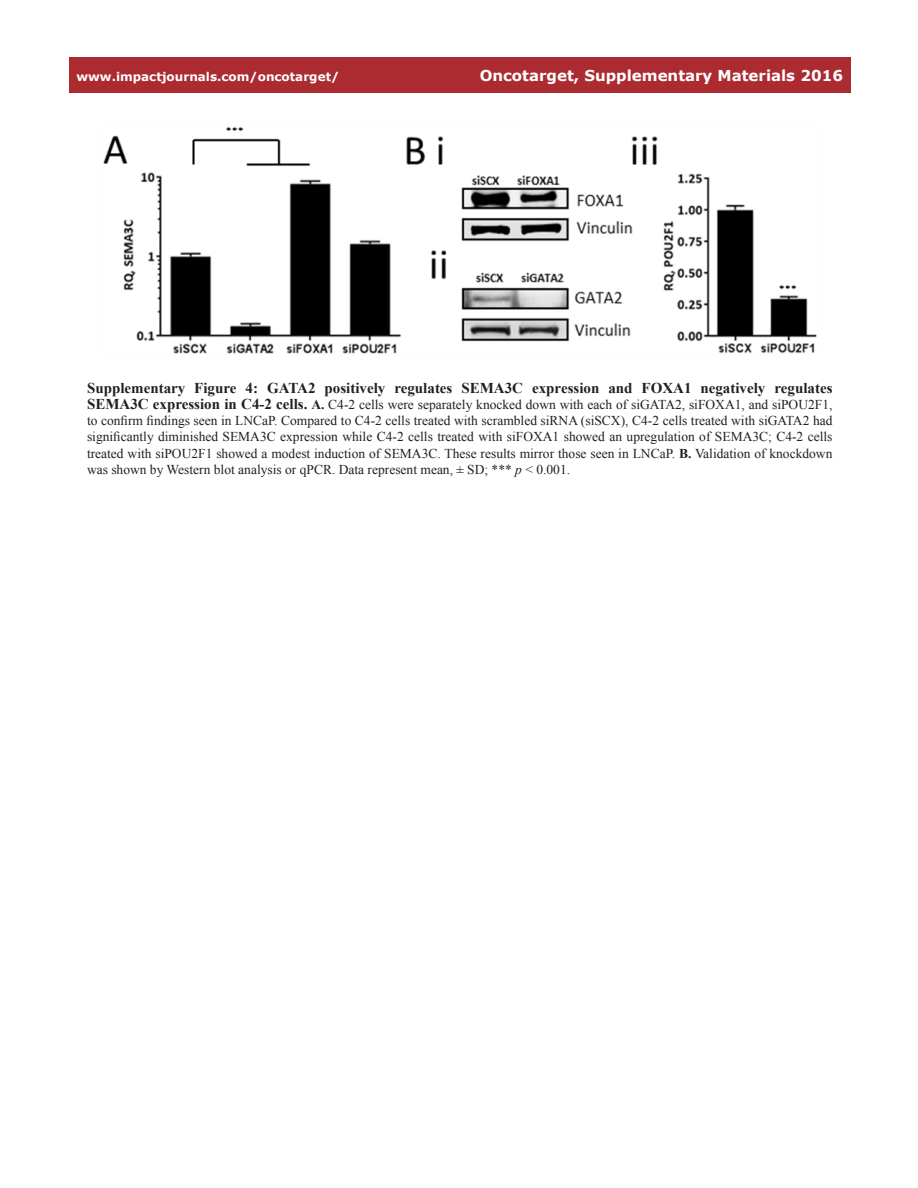
<style>
.page{position:relative;width:918px;height:1188px;background:#fff}
.page>*{position:absolute;margin:0;border:0;box-sizing:border-box;transform-origin:0 0}
.figuretext{font:700 15px "Times New Roman";color:#231f20}
.t1{font:700 15px "Verdana";color:#fff}
.figuretext-2{font:13.5px/16.2px "Times New Roman";color:#231f20;text-align:justify}
.t2{font:700 12px "Verdana";color:#fff}
.s1{font-weight:700;font-size:15px}
.s2{font-weight:700}
.s3{font-style:italic}
</style>
<div class="page">
<div style="left:69px;top:57px;width:781px;height:36px;background:#ac2b31"></div>
<img style="left:103px;top:126px;width:714px;height:228px">
<p class="t2" style="left:76px;top:68px;width:264px">www.impactjournals.com/oncotarget/</p>
<p class="t1" style="left:480px;top:65px;width:365px">Oncotarget, Supplementary Materials 2016</p>
<p class="figuretext" style="left:87px;top:377px;width:747px">Supplementary Figure 4: GATA2 positively regulates SEMA3C expression and FOXA1 negatively regulates</p>
<p class="figuretext-2" style="left:87px;top:396px;width:747px"><span class="s1">SEMA3C expression in C4-2 cells.</span> <span class="s2">A.</span> C4-2 cells were separately knocked down with each of siGATA2, siFOXA1, and siPOU2F1, to confirm findings seen in LNCaP. Compared to C4-2 cells treated with scrambled siRNA (siSCX), C4-2 cells treated with siGATA2 had significantly diminished SEMA3C expression while C4-2 cells treated with siFOXA1 showed an upregulation of SEMA3C; C4-2 cells treated with siPOU2F1 showed a modest induction of SEMA3C. These results mirror those seen in LNCaP. <span class="s2">B.</span> Validation of knockdown was shown by Western blot analysis or qPCR. Data represent mean, ± SD; *** <span class="s3">p</span> &lt; 0.001.</p>
</div>
